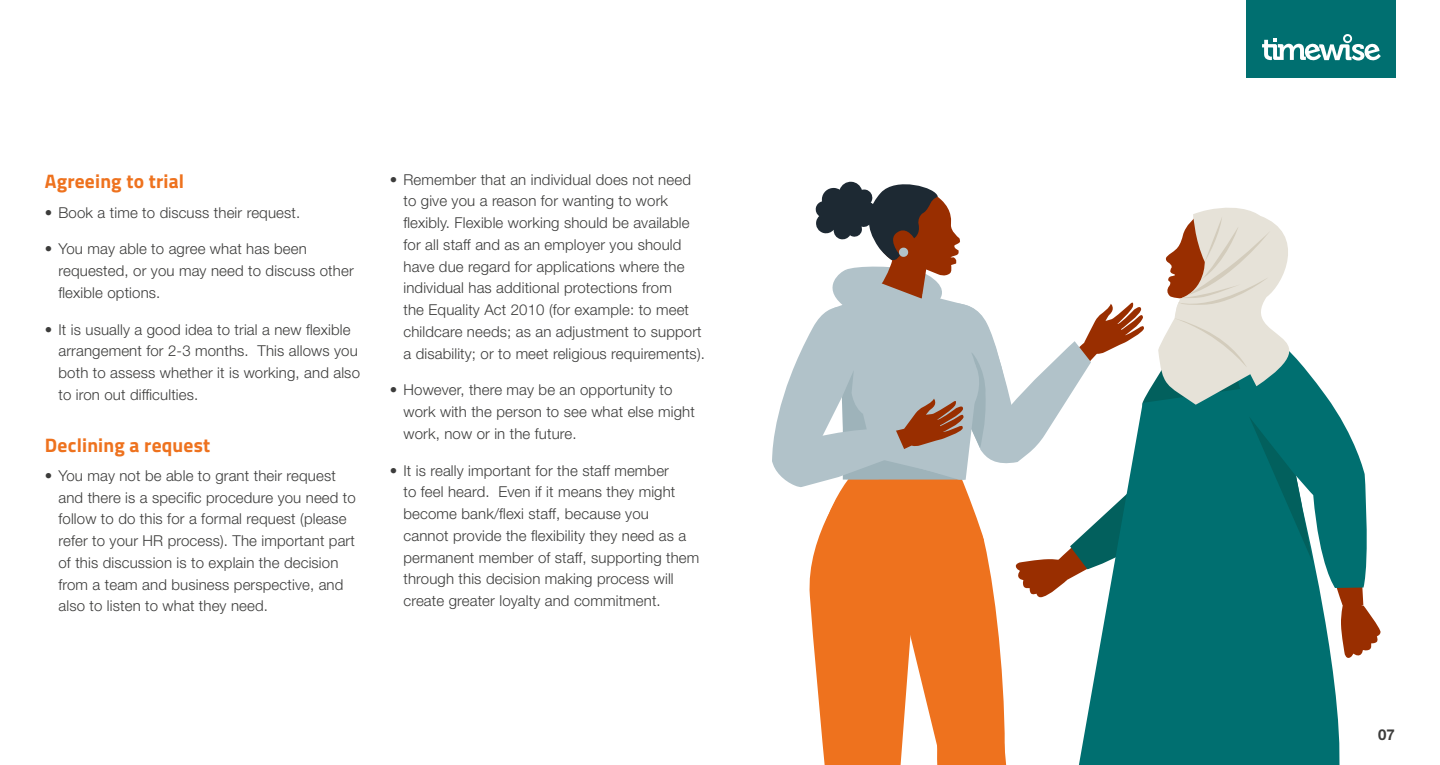
<style>
.page{position:relative;width:1440px;height:765px;background:#fff}
.page>*{position:absolute;margin:0;border:0;box-sizing:border-box;transform-origin:0 0}
.t1{font:700 19.5px "Titillium Web";letter-spacing:.01em;color:#ee721e}
.t2{font:300 15px/21.8px "Helvetica Neue LT Std";letter-spacing:.01em;color:#3c3c3b}
.t3{font:700 15px "Helvetica Neue LT Std";color:#3c3c3b}
</style>
<div class="page">
<svg style="left:772px;top:181px;width:609px;height:584px"></svg>
<div style="left:1246px;top:0;width:150px;height:77px;background:#006f70"></div>
<svg style="left:1262px;top:34px;width:119px;height:27px"></svg>
<h1 class="t1" style="left:45px;top:167px;width:141px">Agreeing to trial</h1>
<p class="t2" style="left:45px;top:201px;width:257px">• Book a time to discuss their request.</p>
<p class="t2" style="left:58px;top:238px;width:297px;text-indent:-14px">• You may able to agree what has been requested, or you may need to discuss other flexible options.</p>
<p class="t2" style="left:58px;top:318px;width:303px;text-indent:-14px">• It is usually a good idea to trial a new flexible arrangement for 2-3 months. This allows you both to assess whether it is working, and also to iron out difficulties.</p>
<h1 class="t1" style="left:45px;top:430px;width:167px">Declining a request</h1>
<p class="t2" style="left:58px;top:464px;width:299px;text-indent:-14px">• You may not be able to grant their request and there is a specific procedure you need to follow to do this for a formal request (please refer to your HR process). The important part of this discussion is to explain the decision from a team and business perspective, and also to listen to what they need.</p>
<p class="t2" style="left:403px;top:168px;width:303px;text-indent:-14px">• Remember that an individual does not need to give you a reason for wanting to work flexibly. Flexible working should be available for all staff and as an employer you should have due regard for applications where the individual has additional protections from<br>the Equality Act 2010 (for example: to meet childcare needs; as an adjustment to support a disability; or to meet religious requirements).</p>
<p class="t2" style="left:403px;top:379px;width:293px;text-indent:-14px">• However, there may be an opportunity to work with the person to see what else might work, now or in the future.</p>
<p class="t2" style="left:403px;top:459px;width:297px;text-indent:-14px">• It is really important for the staff member<br>to feel heard. Even if it means they might become bank/flexi staff, because you<br>cannot provide the flexibility they need as a permanent member of staff, supporting them through this decision making process will create greater loyalty and commitment.</p>
<p class="t3" style="left:1378px;top:725px;width:18px">07</p>
</div>
